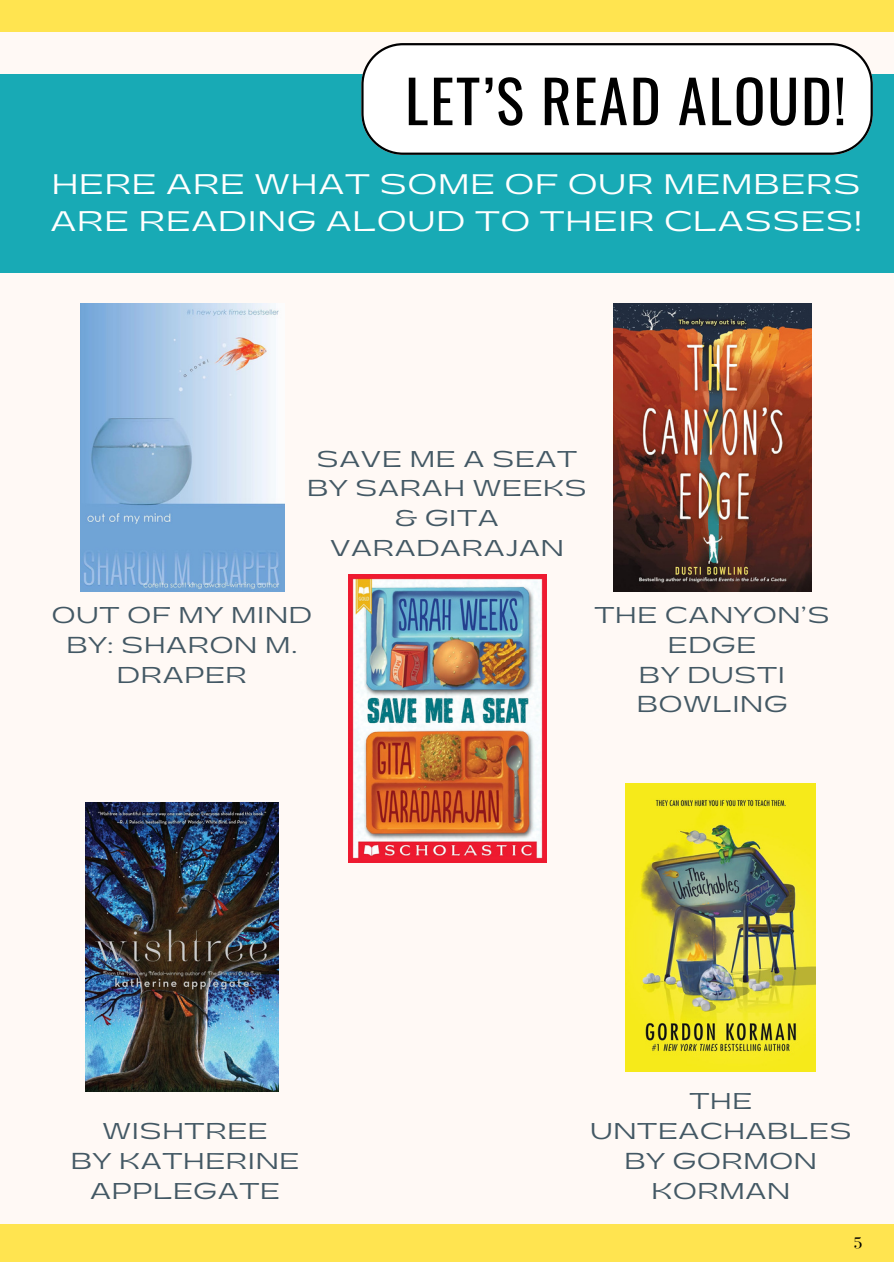
<style>
.page{position:relative;width:894px;height:1264px;background:#fff}
.page>*{position:absolute;margin:0;border:0;box-sizing:border-box;transform-origin:0 0}
.t1{font:58.65px "Oswald";letter-spacing:.03em;color:#000}
.t2{font:27px/37px "Gatwick";letter-spacing:.03em;color:#fff}
.t3{font:21.75px/29.8px "Gatwick";letter-spacing:.03em;color:#435864;text-align:center}
.t4{font:16.5px "Bodoni FLF";color:#000}
</style>
<div class="page">
<div style="left:0;top:8px;width:893px;height:1239px;background:#fff9f5"></div>
<div style="left:0;top:1224px;width:893px;height:37px;background:#ffe450"></div>
<div style="left:0;top:0;width:893px;height:31px;background:#ffe450"></div>
<div style="left:0;top:74px;width:893px;height:199px;background:#18aab5"></div>
<svg style="left:361px;top:43px;width:511px;height:111px"></svg>
<img style="left:80px;top:303px;width:204px;height:288px">
<img style="left:348px;top:574px;width:198px;height:288px">
<img style="left:613px;top:303px;width:198px;height:288px">
<img style="left:85px;top:803px;width:194px;height:288px">
<img style="left:625px;top:783px;width:190px;height:288px">
<h1 class="t1" style="left:405px;top:55px;width:442px">LET’S READ ALOUD!</h1>
<h2 class="t2" style="left:50px;top:167px;width:812px">HERE ARE WHAT SOME OF OUR MEMBERS<br>ARE READING ALOUD TO THEIR CLASSES!</h2>
<p class="t3" style="left:317px;top:444px;width:262px">SAVE ME A SEAT</p>
<p class="t3" style="left:307px;top:474px;width:281px">BY SARAH WEEKS &amp; GITA<br>VARADARAJAN</p>
<p class="t3" style="left:52px;top:600px;width:262px">OUT OF MY MIND</p>
<p class="t3" style="left:66px;top:630px;width:232px">BY: SHARON M.<br>DRAPER</p>
<p class="t3" style="left:594px;top:600px;width:236px">THE CANYON’S<br>EDGE</p>
<p class="t3" style="left:636px;top:660px;width:152px;text-align:left">BY DUSTI<br>BOWLING</p>
<p class="t3" style="left:102px;top:1116px;width:167px">WISHTREE</p>
<p class="t3" style="left:71px;top:1146px;width:230px">BY KATHERINE<br>APPLEGATE</p>
<p class="t3" style="left:590px;top:1087px;width:263px">THE<br>UNTEACHABLES</p>
<p class="t3" style="left:624px;top:1146px;width:194px">BY GORMON<br>KORMAN</p>
<p class="t4" style="left:853px;top:1233px;width:10px">5</p>
</div>
